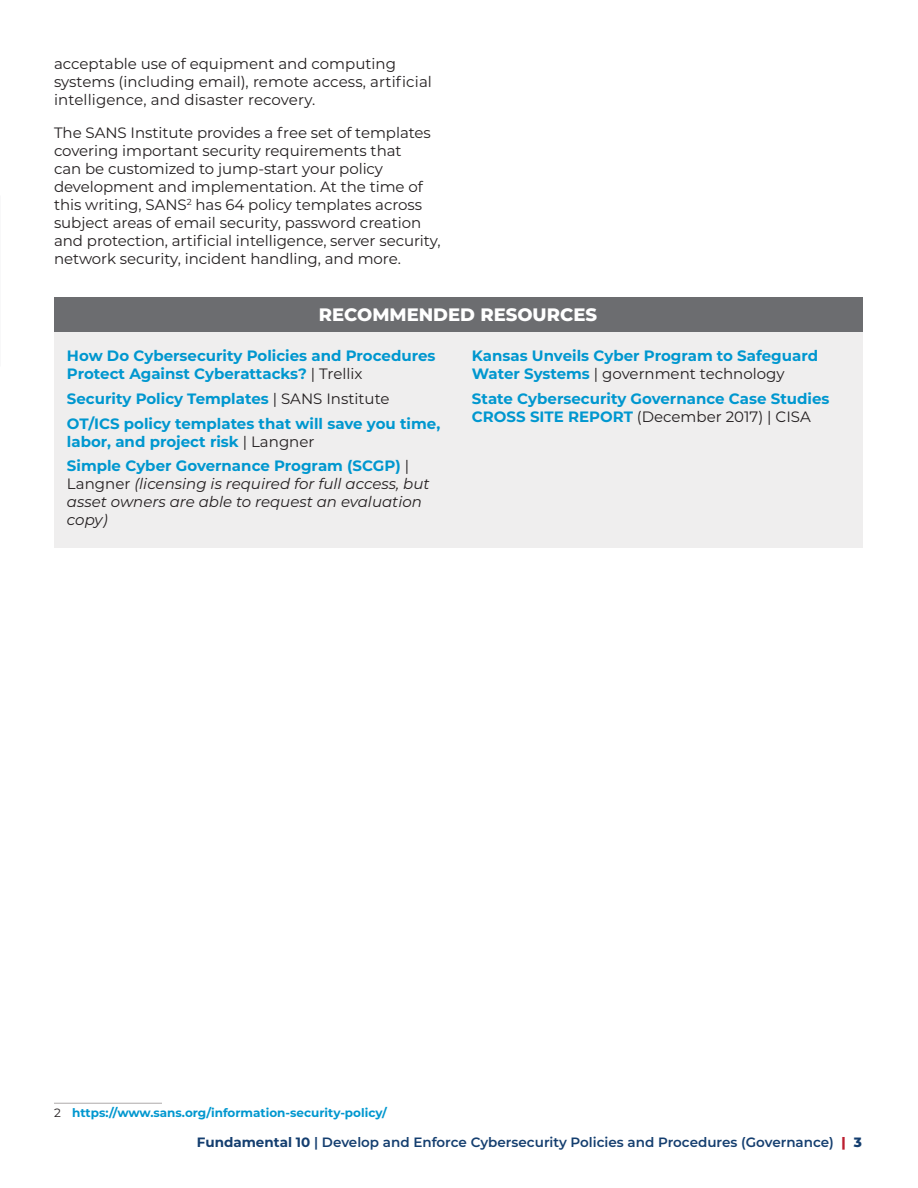
<style>
.page{position:relative;width:918px;height:1188px;background:#fff}
.page>*{position:absolute;margin:0;border:0;box-sizing:border-box;transform-origin:0 0}
.Subhead_Blue{font:800 18px "Montserrat";color:#fff}
.Body_Text{font:15px/18px "Montserrat";letter-spacing:-.005em;color:#231f20}
.recommended_resource{font:700 15px/18px "Montserrat";color:#0097cf}
.recommended_resource-2{font:italic 15px/18px "Montserrat";color:#231f20}
.t1{font:600 13.5px "Montserrat";color:#143e6f}
.Footnote_text{font:700 12px "Montserrat";color:#0097cf}
.s1{font-weight:400;color:#231f20}
.s2{font-weight:700;font-style:normal;color:#0097cf}
.s3{font-style:normal}
.s4{font-weight:700}
.s5{font-weight:800;color:#bc1f30}
.s6{font-weight:800}
</style>
<div class="page">
<hr style="left:54px;top:1103px;width:108px;height:1px;background:#aeaaaa">
<div style="left:55px;top:298px;width:808px;height:250px;background:#efeeee"></div>
<div style="left:55px;top:297px;width:808px;height:35px;background:#6c6d70"></div>
<p class="Body_Text" style="left:54px;top:54px;width:380px">acceptable use of equipment and computing systems (including email), remote access, artificial intelligence, and disaster recovery.</p>
<p class="Body_Text" style="left:54px;top:123px;width:388px">The SANS Institute provides a free set of templates covering important security requirements that<br>can be customized to jump-start your policy development and implementation. At the time of this writing, SANS<sup>2</sup> has 64 policy templates across subject areas of email security, password creation and protection, artificial intelligence, server security, network security, incident handling, and more.</p>
<p class="Subhead_Blue" style="left:319px;top:301px;width:280px">RECOMMENDED RESOURCES</p>
<p class="recommended_resource" style="left:67px;top:346px;width:370px">How Do Cybersecurity Policies and Procedures<br>Protect Against Cyberattacks? <span class="s1">| Trellix</span></p>
<p class="recommended_resource" style="left:67px;top:389px;width:324px">Security Policy Templates <span class="s1">| SANS Institute</span></p>
<p class="recommended_resource" style="left:67px;top:414px;width:375px">OT/ICS policy templates that will save you time, labor, and project risk <span class="s1">| Langner</span></p>
<p class="recommended_resource-2" style="left:67px;top:457px;width:364px"><span class="s2">Simple Cyber Governance Program (SCGP)</span> <span class="s3">| Langner</span> (licensing is required for full access, but asset owners are able to request an evaluation copy)</p>
<p class="recommended_resource" style="left:472px;top:346px;width:348px">Kansas Unveils Cyber Program to Safeguard<br>Water Systems <span class="s1">| government technology</span></p>
<p class="recommended_resource" style="left:472px;top:389px;width:359px">State Cybersecurity Governance Case Studies<br>CROSS SITE REPORT <span class="s1">(December 2017) | CISA</span></p>
<p class="Footnote_text" style="left:54px;top:1104px;width:334px"><span class="s1">2</span> https://www.sans.org/information-security-policy/</p>
<p class="t1" style="left:197px;top:1133px;width:666px"><span class="s4">Fundamental 10</span> | Develop and Enforce Cybersecurity Policies and Procedures (Governance) <span class="s5">|</span> <span class="s6">3</span></p>
</div>
